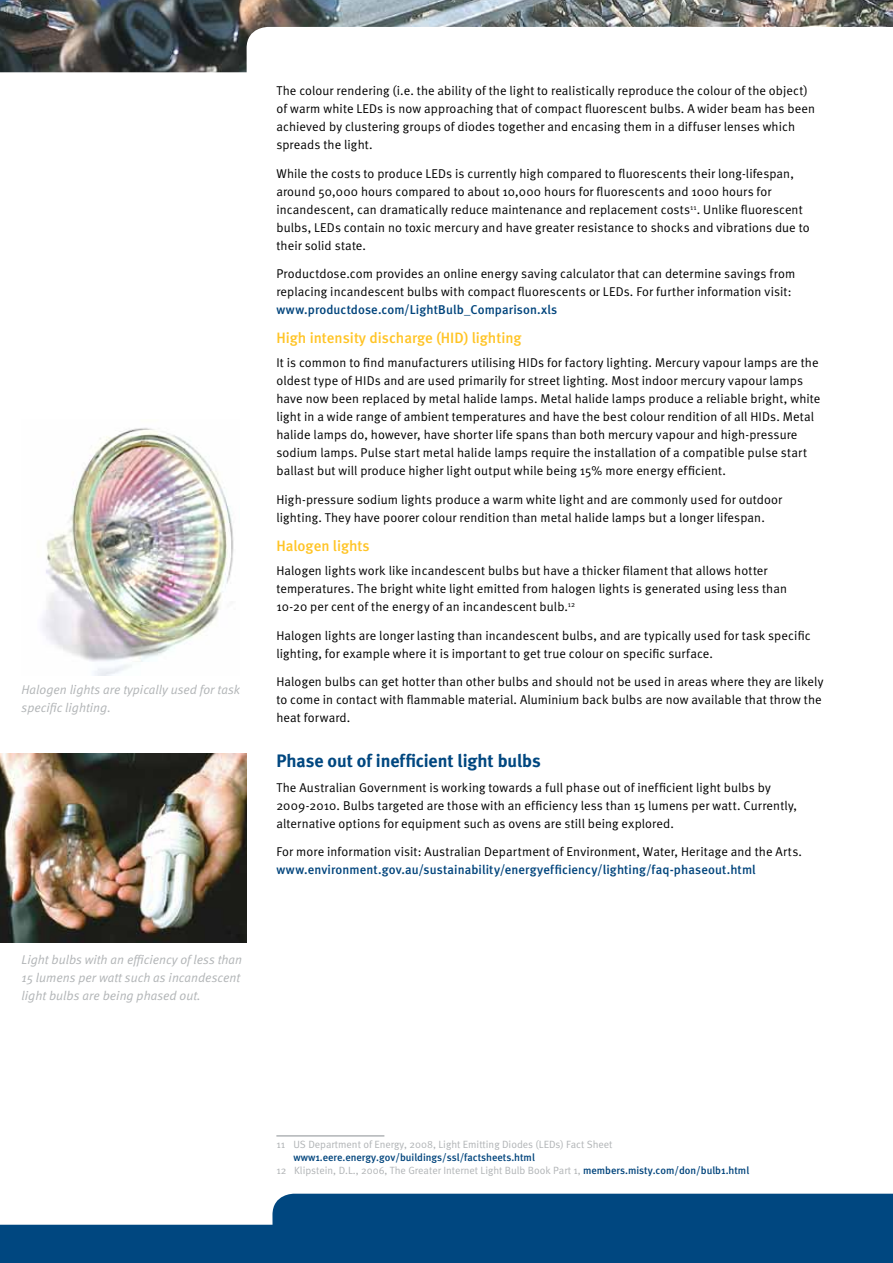
<style>
.page{position:relative;width:893px;height:1263px;background:#fff}
.page>*{position:absolute;margin:0;border:0;box-sizing:border-box;transform-origin:0 0}
.Subheads{font:700 18px "Meta";letter-spacing:-.005em;color:#004780}
.Sub-sub_heading{font:500 15px "Meta";color:#ffc425}
.Body_Text{font:12.75px/18px "Meta Normal";letter-spacing:.01em;color:#000}
.t1{font:italic 12.75px/18px "Meta Normal";color:#b1b4b6}
.Footnote_LHP{font:10.5px "Meta Normal";color:#b1b4b6}
.Footnote_LHP-2{font:500 10.5px "Meta";color:#00447c}
.s1{font-family:"Meta";font-weight:500;color:#00447c}
</style>
<div class="page">
<svg style="left:0;top:1194px;width:893px;height:69px;background:#236091"></svg>
<img style="left:0;top:0;width:893px;height:72px">
<hr style="left:276px;top:1135px;width:108px;height:1px;background:#b1b4b6">
<img style="left:42px;top:428px;width:192px;height:248px">
<img style="left:0;top:753px;width:247px;height:190px">
<p class="t1" style="left:22px;top:680px;width:220px">Halogen lights are typically used for task specific lighting.</p>
<p class="t1" style="left:22px;top:951px;width:222px">Light bulbs with an efficiency of less than<br>15 lumens per watt such as incandescent light bulbs are being phased out.</p>
<p class="Body_Text" style="left:276px;top:82px;width:540px">The colour rendering (i.e. the ability of the light to realistically reproduce the colour of the object) of warm white LEDs is now approaching that of compact fluorescent bulbs. A wider beam has been achieved by clustering groups of diodes together and encasing them in a diffuser lenses which spreads the light.</p>
<p class="Body_Text" style="left:276px;top:164px;width:535px">While the costs to produce LEDs is currently high compared to fluorescents their long-lifespan, around 50,000 hours compared to about 10,000 hours for fluorescents and 1000 hours for incandescent, can dramatically reduce maintenance and replacement costs<sup>11</sup>. Unlike fluorescent bulbs, LEDs contain no toxic mercury and have greater resistance to shocks and vibrations due to their solid state.</p>
<p class="Body_Text" style="left:276px;top:265px;width:520px">Productdose.com provides an online energy saving calculator that can determine savings from replacing incandescent bulbs with compact fluorescents or LEDs. For further information visit: <span class="s1">www.productdose.com/LightBulb_Comparison.xls</span></p>
<p class="Sub-sub_heading" style="left:276px;top:329px;width:247px">High intensity discharge (HID) lighting</p>
<p class="Body_Text" style="left:276px;top:354px;width:546px">It is common to find manufacturers utilising HIDs for factory lighting. Mercury vapour lamps are the oldest type of HIDs and are used primarily for street lighting. Most indoor mercury vapour lamps have now been replaced by metal halide lamps. Metal halide lamps produce a reliable bright, white light in a wide range of ambient temperatures and have the best colour rendition of all HIDs. Metal halide lamps do, however, have shorter life spans than both mercury vapour and high-pressure sodium lamps. Pulse start metal halide lamps require the installation of a compatible pulse start ballast but will produce higher light output while being 15% more energy efficient.</p>
<p class="Body_Text" style="left:276px;top:490px;width:507px">High-pressure sodium lights produce a warm white light and are commonly used for outdoor lighting. They have poorer colour rendition than metal halide lamps but a longer lifespan.</p>
<p class="Sub-sub_heading" style="left:276px;top:537px;width:95px">Halogen lights</p>
<p class="Body_Text" style="left:276px;top:561px;width:512px">Halogen lights work like incandescent bulbs but have a thicker filament that allows hotter temperatures. The bright white light emitted from halogen lights is generated using less than<br>10-20 per cent of the energy of an incandescent bulb.<sup>12</sup></p>
<p class="Body_Text" style="left:276px;top:626px;width:536px">Halogen lights are longer lasting than incandescent bulbs, and are typically used for task specific lighting, for example where it is important to get true colour on specific surface.</p>
<p class="Body_Text" style="left:276px;top:673px;width:549px">Halogen bulbs can get hotter than other bulbs and should not be used in areas where they are likely to come in contact with flammable material. Aluminium back bulbs are now available that throw the heat forward.</p>
<p class="Subheads" style="left:276px;top:750px;width:266px">Phase out of inefficient light bulbs</p>
<p class="Body_Text" style="left:276px;top:778px;width:522px">The Australian Government is working towards a full phase out of inefficient light bulbs by<br>2009-2010. Bulbs targeted are those with an efficiency less than 15 lumens per watt. Currently, alternative options for equipment such as ovens are still being explored.</p>
<p class="Body_Text" style="left:276px;top:843px;width:527px">For more information visit: Australian Department of Environment, Water, Heritage and the Arts. <span class="s1">www.environment.gov.au/sustainability/energyefficiency/lighting/faq-phaseout.html</span></p>
<p class="Footnote_LHP" style="left:276px;top:1139px;width:338px">11 US Department of Energy, 2008, Light Emitting Diodes (LEDs) Fact Sheet</p>
<p class="Footnote_LHP-2" style="left:293px;top:1151px;width:243px">www1.eere.energy.gov/buildings/ssl/factsheets.html</p>
<p class="Footnote_LHP" style="left:276px;top:1164px;width:474px">12 Klipstein, D.L., 2006, The Greater Internet Light Bulb Book Part 1, <span class="s1">members.misty.com/don/bulb1.html</span></p>
</div>
